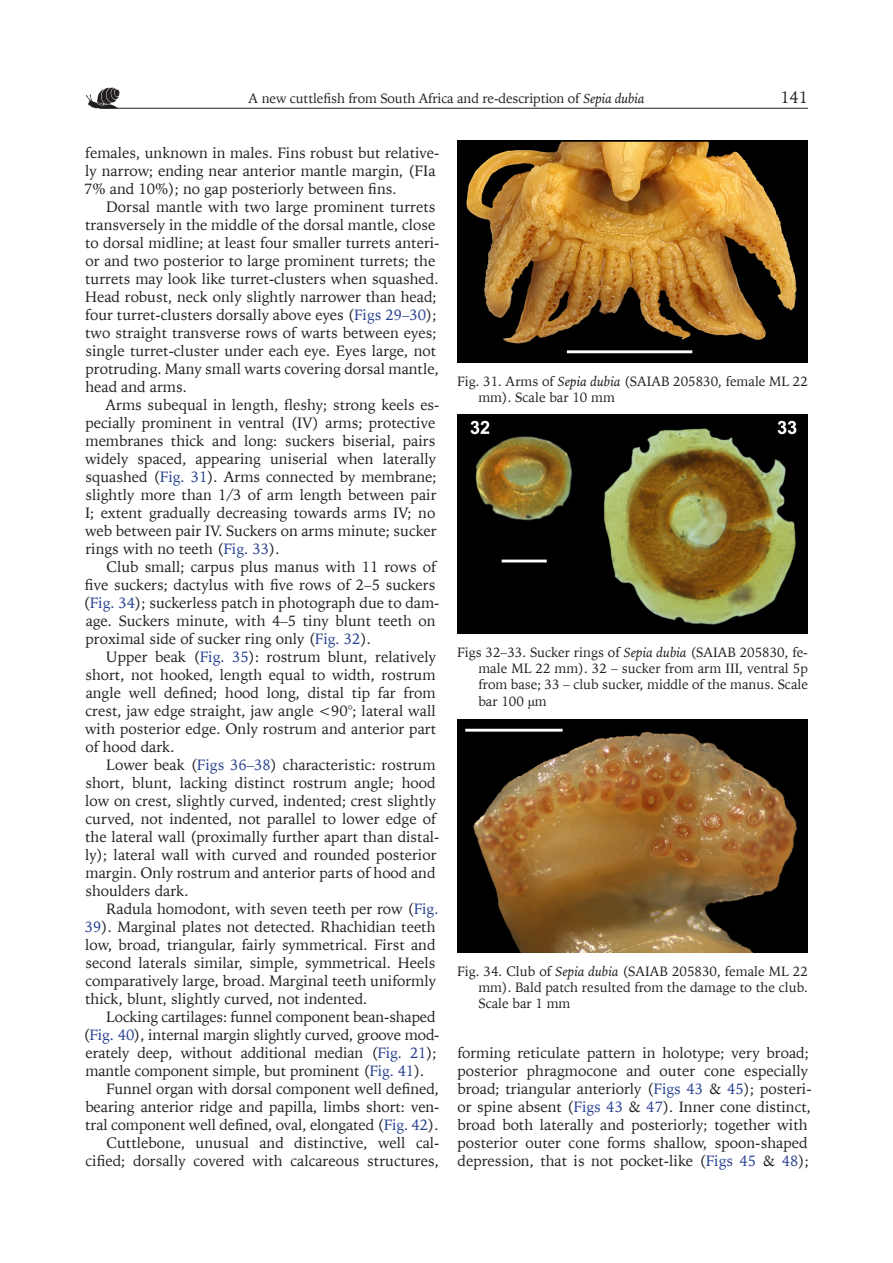
<style>
.page{position:relative;width:893px;height:1263px;background:#fff}
.page>*{position:absolute;margin:0;border:0;box-sizing:border-box;transform-origin:0 0}
.t1{font:16.5px "Iowan Old St EU";color:#231f20}
.t2{font:15px/18px "Iowan Old St EU";color:#231f20}
.Tytuł_ryciny_tabeli{font:13.5px/16.2px "Iowan Old St EU";color:#231f20;text-align:justify}
.s1{font-style:italic}
.s2{color:#253f8e}
.s3{font-family:"Times New Roman"}
</style>
<div class="page">
<hr style="left:100px;top:108px;width:708px;height:1px;background:#231f20">
<img style="left:86px;top:88px;width:34px;height:21px">
<img style="left:457px;top:719px;width:351px;height:234px">
<img style="left:457px;top:140px;width:351px;height:222px">
<img style="left:457px;top:415px;width:351px;height:219px">
<p class="Tytuł_ryciny_tabeli" style="left:249px;top:90px;width:397px">A new cuttlefish from South Africa and re-description of <span class="s1">Sepia dubia</span></p>
<p class="t1" style="left:780px;top:87px;width:29px">141</p>
<p class="t2" style="left:84px;top:144px;width:357px">females, unknown in males. Fins robust but relative&shy;ly narrow; ending near anterior mantle margin, (FIa<br>7% and 10%); no gap posteriorly between fins.</p>
<p class="t2" style="left:85px;top:198px;width:356px;text-indent:21px">Dorsal mantle with two large prominent turrets transversely in the middle of the dorsal mantle, close to dorsal midline; at least four smaller turrets anteri&shy;or and two posterior to large prominent turrets; the turrets may look like turret-clusters when squashed.<br>Head robust, neck only slightly narrower than head; four turret-clusters dorsally above eyes (<span class="s2">Figs 29–30</span>); two straight transverse rows of warts between eyes; single turret-cluster under each eye. Eyes large, not protruding. Many small warts covering dorsal mantle, head and arms.</p>
<p class="t2" style="left:85px;top:396px;width:356px;text-indent:20px">Arms subequal in length, fleshy; strong keels es&shy;pecially prominent in ventral (IV) arms; protective membranes thick and long: suckers biserial, pairs widely spaced, appearing uniserial when laterally squashed (<span class="s2">Fig. 31</span>). Arms connected by membrane; slightly more than 1/3 of arm length between pair I; extent gradually decreasing towards arms IV; no web between pair IV. Suckers on arms minute; sucker rings with no teeth (<span class="s2">Fig. 33</span>).</p>
<p class="t2" style="left:84px;top:558px;width:358px;text-indent:23px">Club small; carpus plus manus with 11 rows of five suckers; dactylus with five rows of 2–5 suckers (<span class="s2">Fig. 34</span>); suckerless patch in photograph due to dam&shy;age. Suckers minute, with 4–5 tiny blunt teeth on proximal side of sucker ring only (<span class="s2">Fig. 32</span>).</p>
<p class="t2" style="left:85px;top:648px;width:353px;text-align:justify;text-indent:21px">Upper beak (<span class="s2">Fig. 35</span>): rostrum blunt, relatively short, not hooked, length equal to width, rostrum angle well defined; hood long, distal tip far from crest, jaw edge straight, jaw angle &lt;90°; lateral wall with posterior edge. Only rostrum and anterior part of hood dark.</p>
<p class="t2" style="left:85px;top:756px;width:356px;text-indent:21px">Lower beak (<span class="s2">Figs 36–38</span>) characteristic: rostrum short, blunt, lacking distinct rostrum angle; hood low on crest, slightly curved, indented; crest slightly curved, not indented, not parallel to lower edge of the lateral wall (proximally further apart than distal&shy;ly); lateral wall with curved and rounded posterior margin. Only rostrum and anterior parts of hood and shoulders dark.</p>
<p class="t2" style="left:85px;top:900px;width:355px;text-indent:21px">Radula homodont, with seven teeth per row (<span class="s2">Fig.<br>39</span>). Marginal plates not detected. Rhachidian teeth low, broad, triangular, fairly symmetrical. First and second laterals similar, simple, symmetrical. Heels comparatively large, broad. Marginal teeth uniformly thick, blunt, slightly curved, not indented.</p>
<p class="t2" style="left:84px;top:1008px;width:358px;text-indent:23px">Locking cartilages: funnel component bean-shaped (<span class="s2">Fig. 40</span>), internal margin slightly curved, groove mod&shy;erately deep, without additional median (<span class="s2">Fig. 21</span>); mantle component simple, but prominent (<span class="s2">Fig. 41</span>).</p>
<p class="t2" style="left:85px;top:1080px;width:356px;text-align:justify;text-indent:21px">Funnel organ with dorsal component well defined, bearing anterior ridge and papilla, limbs short: ven&shy;tral component well defined, oval, elongated (<span class="s2">Fig. 42</span>).</p>
<p class="t2" style="left:86px;top:1134px;width:355px;text-align:right">Cuttlebone, unusual and distinctive, well cal&shy;cified; dorsally covered with calcareous structures,</p>
<p class="Tytuł_ryciny_tabeli" style="left:478px;top:373px;width:331px;text-indent:-21px">Fig. 31. Arms of <span class="s1">Sepia dubia</span> (SAIAB 205830, female ML 22 mm). Scale bar 10 mm</p>
<p class="Tytuł_ryciny_tabeli" style="left:478px;top:644px;width:331px;text-indent:-21px">Figs 32–33. Sucker rings of <span class="s1">Sepia dubia</span> (SAIAB 205830, fe&shy;male ML 22 mm). 32 – sucker from arm III, ventral 5p from base; 33 – club sucker, middle of the manus. Scale bar 100 <span class="s3">μ</span>m</p>
<p class="Tytuł_ryciny_tabeli" style="left:478px;top:963px;width:331px;text-indent:-21px">Fig. 34. Club of <span class="s1">Sepia dubia</span> (SAIAB 205830, female ML 22 mm). Bald patch resulted from the damage to the club.<br>Scale bar 1 mm</p>
<p class="t2" style="left:457px;top:1044px;width:356px">forming reticulate pattern in holotype; very broad; posterior phragmocone and outer cone especially broad; triangular anteriorly (<span class="s2">Figs 43</span> &amp; <span class="s2">45</span>); posteri&shy;or spine absent (<span class="s2">Figs 43</span> &amp; <span class="s2">47</span>). Inner cone distinct, broad both laterally and posteriorly; together with posterior outer cone forms shallow, spoon-shaped depression, that is not pocket-like (<span class="s2">Figs 45</span> &amp; <span class="s2">48</span>);</p>
</div>
